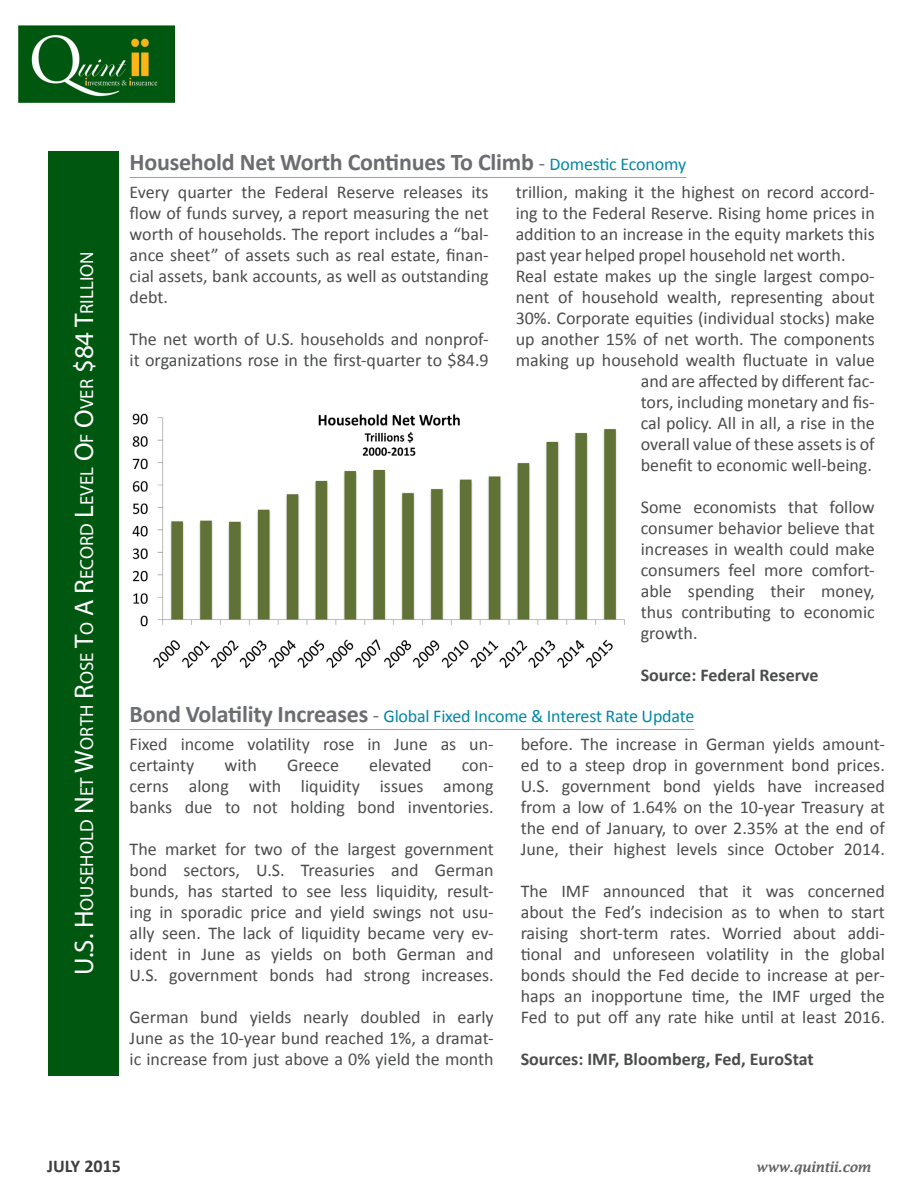
<style>
.page{position:relative;width:918px;height:1188px;background:#fff}
.page>*{position:absolute;margin:0;border:0;box-sizing:border-box;transform-origin:0 0}
.Header_Underline{font:700 24px "Calibri";letter-spacing:-.01em;color:#6c6d70}
.t1{font:18.9px "Myriad Pro";color:#fff}
.t2{font:18px/21px "Calibri";color:#4b4c4d;text-align:justify}
.Header_Underline-2{font:18px "Calibri";letter-spacing:-.01em;color:#0087a5}
.t3{font:700 18px "Calibri";color:#4b4c4d}
.t4{font:700 18px "Calibri";color:#3e3e3f}
.t5{font:italic 600 13.5px "Lucida Fax";letter-spacing:-.02em;color:#636366}
.s1{font-size:27px}
.s2{font-weight:400;font-size:21px}
.s3{font-weight:400;font-size:18px;color:#0087a5}
.s4{font-weight:700;font-size:24px;color:#6c6d70}
.s5{font-size:21px;color:#6c6d70}
</style>
<div class="page">
<img style="left:18px;top:25px;width:157px;height:78px">
<div style="left:48px;top:151px;width:70px;height:925px;background:#005710"></div>
<hr style="left:130px;top:177px;width:556px;height:1px;background:#9d9fa2">
<img style="left:132px;top:413px;width:493px;height:256px">
<hr style="left:130px;top:729px;width:564px;height:1px;background:#9d9fa2">
<p class="t1" style="left:75px;top:975px;width:725px;rotate:-90deg"><span class="s1">U.S. H</span> ousehold <span class="s1">N</span> et <span class="s1">W</span>orth <span class="s1">R</span>ose <span class="s1">T</span>o <span class="s1">A R</span>ecord <span class="s1">L</span>evel <span class="s1">O</span>f <span class="s1">O</span>ver <span class="s1">$84 T</span>rillion</p>
<p class="Header_Underline" style="left:130px;top:148px;width:558px">Household Net Worth Continues To Climb <span class="s2">-</span> <span class="s3">Domestic Economy</span></p>
<p class="t2" style="left:130px;top:181px;width:361px">Every quarter the Federal Reserve releases its flow of funds survey, a report measuring the net worth of households. The report includes a “bal&shy;ance sheet” of assets such as real estate, finan&shy;cial assets, bank accounts, as well as outstanding debt.</p>
<p class="t2" style="left:130px;top:328px;width:361px">The net worth of U.S. households and nonprof&shy;it organizations rose in the first-quarter to $84.9</p>
<p class="t2" style="left:516px;top:181px;width:361px">trillion, making it the highest on record accord&shy;ing to the Federal Reserve. Rising home prices in addition to an increase in the equity markets this past year helped propel household net worth.</p>
<p class="t2" style="left:516px;top:265px;width:361px;text-align:right">Real estate makes up the single largest compo&shy;nent of household wealth, representing about 30%. Corporate equities (individual stocks) make up another 15% of net worth. The components making up household wealth fluctuate in value and are affected by different fac-<br>tors, including monetary and fis-<br>cal policy. All in all, a rise in the<br>overall value of these assets is of<br>benefit to economic well-being.</p>
<p class="t2" style="left:641px;top:496px;width:236px">Some economists that follow consumer behavior believe that increases in wealth could make consumers feel more comfort&shy;able spending their money, thus contributing to economic growth.</p>
<p class="t3" style="left:641px;top:664px;width:179px">Source: Federal Reserve</p>
<p class="Header_Underline-2" style="left:130px;top:705px;width:566px"><span class="s4">Bond Volatility Increases</span> <span class="s5">-</span> Global Fixed Income &amp; Interest Rate Update</p>
<p class="t2" style="left:130px;top:733px;width:366px">Fixed income volatility rose in June as un&shy;certainty</p>
<p class="t2" style="left:225px;top:754px;width:34px">with</p>
<p class="t2" style="left:287px;top:754px;width:53px">Greece</p>
<p class="t2" style="left:369px;top:754px;width:64px">elevated</p>
<p class="t2" style="left:130px;top:754px;width:366px;text-indent:332px">con&shy;cerns along with liquidity issues among banks due to not holding bond inventories.</p>
<p class="t2" style="left:130px;top:838px;width:366px">The market for two of the largest government bond sectors, U.S. Treasuries and German bunds, has started to see less liquidity, result&shy;ing in sporadic price and yield swings not usu&shy;ally seen. The lack of liquidity became very ev&shy;ident in June as yields on both German and U.S. government bonds had strong increases.</p>
<p class="t2" style="left:130px;top:1006px;width:366px">German bund yields nearly doubled in early June as the 10-year bund reached 1%, a dramat&shy;ic increase from just above a 0% yield the month</p>
<p class="t2" style="left:521px;top:733px;width:366px">before. The increase in German yields amount&shy;ed to a steep drop in government bond prices.<br>U.S. government bond yields have increased from a low of 1.64% on the 10-year Treasury at the end of January, to over 2.35% at the end of June, their highest levels since October 2014.</p>
<p class="t2" style="left:521px;top:880px;width:366px">The IMF announced that it was concerned about the Fed’s indecision as to when to start raising short-term rates. Worried about addi&shy;tional and unforeseen volatility in the global bonds should the Fed decide to increase at per&shy;haps an inopportune time, the IMF urged the Fed to put off any rate hike until at least 2016.</p>
<p class="t3" style="left:521px;top:1048px;width:294px">Sources: IMF, Bloomberg, Fed, EuroStat</p>
<p class="t4" style="left:47px;top:1155px;width:75px">JULY 2015</p>
<p class="t5" style="left:756px;top:1159px;width:116px">www.quintii.com</p>
</div>
